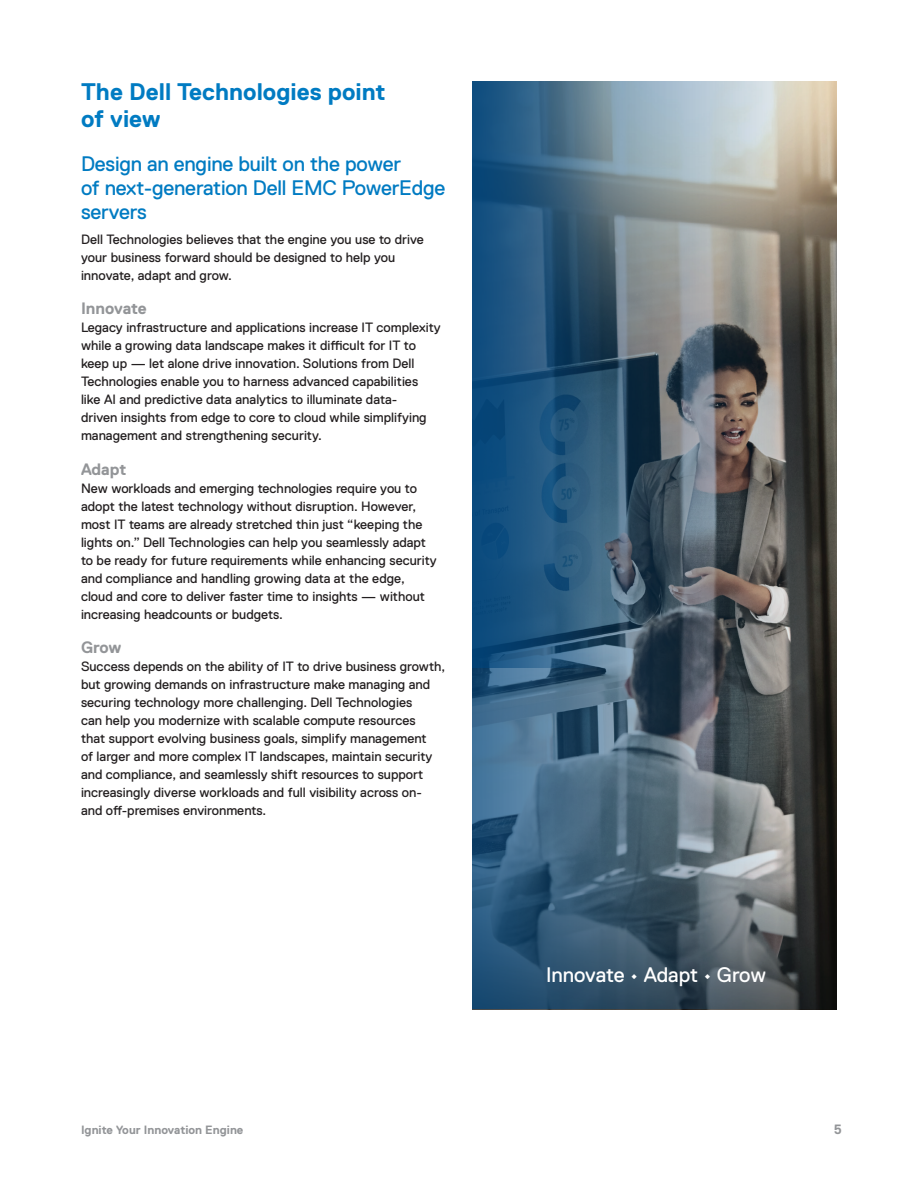
<style>
.page{position:relative;width:918px;height:1188px;background:#fff}
.page>*{position:absolute;margin:0;border:0;box-sizing:border-box;transform-origin:0 0}
.t1{font:700 24px/27px "Dell Replica";color:#007bc2}
.t2{font:21px/24px "Dell Replica";letter-spacing:-.01em;color:#007bc2}
.t3{font:21px "Dell Replica";letter-spacing:-.01em;color:#fff}
.t4{font:700 16.5px "Dell Replica";letter-spacing:-.01em;color:#939598}
.t5{font:13.5px/18px "Dell Replica";color:#231f20}
.t6{font:700 13.5px "Dell Replica";color:#939598}
.t7{font:700 12px "Dell Replica";color:#939598}
</style>
<div class="page">
<img style="left:472px;top:81px;width:365px;height:928px">
<svg style="left:472px;top:81px;width:131px;height:587px"></svg>
<h1 class="t1" style="left:81px;top:78px;width:306px">The Dell Technologies point of view</h1>
<h2 class="t2" style="left:81px;top:152px;width:366px">Design an engine built on the power<br>of next-generation Dell EMC PowerEdge servers</h2>
<p class="t5" style="left:81px;top:230px;width:344px">Dell Technologies believes that the engine you use to drive your business forward should be designed to help you innovate, adapt and grow.</p>
<p class="t4" style="left:81px;top:299px;width:67px">Innovate</p>
<p class="t5" style="left:81px;top:319px;width:361px">Legacy infrastructure and applications increase IT complexity while a growing data landscape makes it difficult for IT to keep up — let alone drive innovation. Solutions from Dell Technologies enable you to harness advanced capabilities like AI and predictive data analytics to illuminate data-<br>driven insights from edge to core to cloud while simplifying management and strengthening security.</p>
<p class="t4" style="left:81px;top:460px;width:47px">Adapt</p>
<p class="t5" style="left:81px;top:479px;width:357px">New workloads and emerging technologies require you to adopt the latest technology without disruption. However, most IT teams are already stretched thin just “keeping the lights on.” Dell Technologies can help you seamlessly adapt to be ready for future requirements while enhancing security and compliance and handling growing data at the edge, cloud and core to deliver faster time to insights — without increasing headcounts or budgets.</p>
<p class="t4" style="left:81px;top:638px;width:42px">Grow</p>
<p class="t5" style="left:81px;top:658px;width:366px">Success depends on the ability of IT to drive business growth, but growing demands on infrastructure make managing and securing technology more challenging. Dell Technologies<br>can help you modernize with scalable compute resources<br>that support evolving business goals, simplify management<br>of larger and more complex IT landscapes, maintain security and compliance, and seamlessly shift resources to support increasingly diverse workloads and full visibility across on&shy;and off-premises environments.</p>
<h2 class="t3" style="left:546px;top:963px;width:222px">Innovate • Adapt • Grow</h2>
<p class="t7" style="left:81px;top:1123px;width:164px">Ignite Your Innovation Engine</p>
<p class="t6" style="left:834px;top:1122px;width:10px">5</p>
</div>
